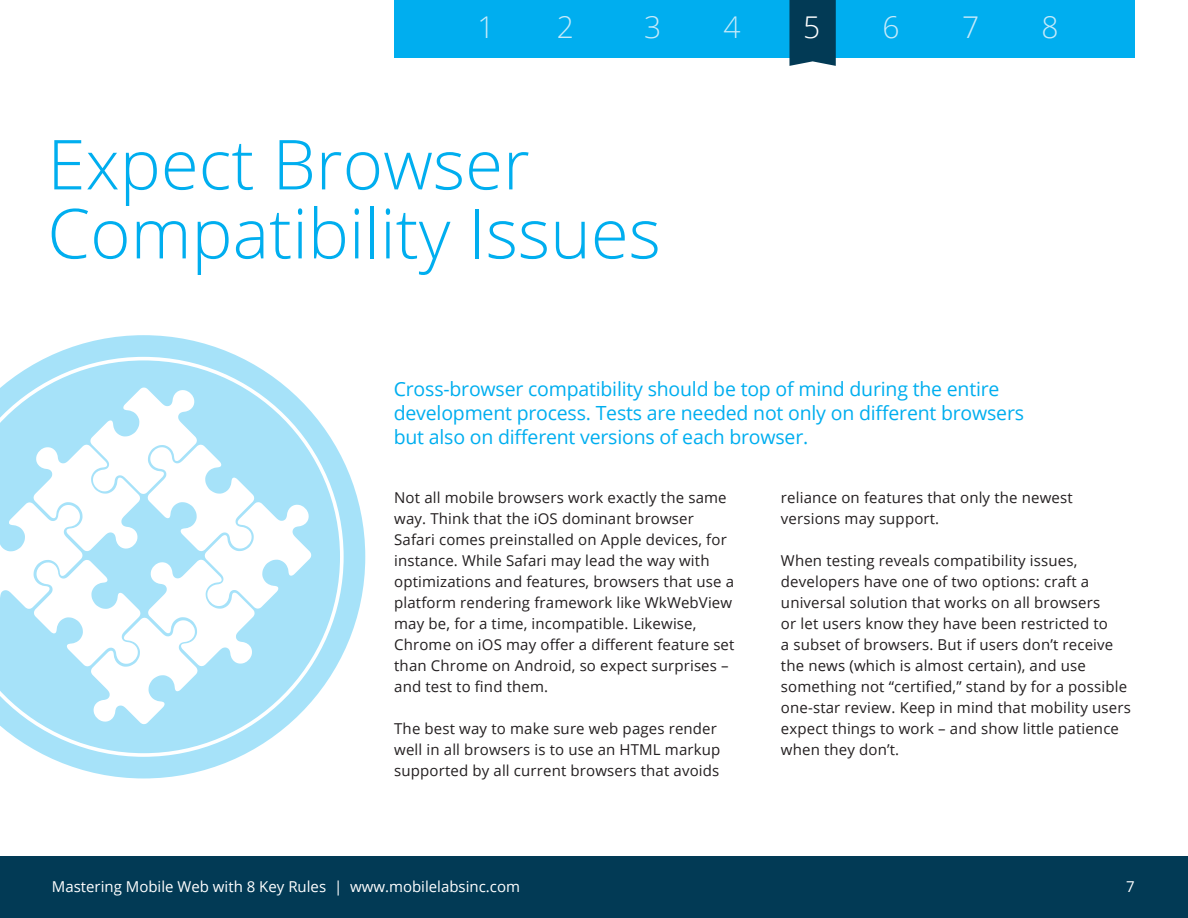
<style>
.page{position:relative;width:1188px;height:918px;background:#fff}
.page>*{position:absolute;margin:0;border:0;box-sizing:border-box;transform-origin:0 0}
.t1{font:300 69px/69px "Open Sans";color:#00aeef}
.t2{font:300 30px "Open Sans";color:#c6eafa}
.t3{font:300 30px "Open Sans";color:#fff}
.t4{font:19.5px/24px "Open Sans";letter-spacing:-.01em;color:#00aeef}
.t5{font:15px/21px "Open Sans";letter-spacing:.01em;color:#231f20}
.t6{font:15px "Open Sans";color:#fff}
</style>
<div class="page">
<div style="left:0;top:856px;width:1188px;height:62px;background:#023a55"></div>
<div style="left:394px;top:0;width:741px;height:57px;background:#00aeef"></div>
<svg style="left:48px;top:335px;width:317px;height:443px"></svg>
<svg style="left:0;top:357px;width:344px;height:400px"></svg>
<svg style="left:0;top:387px;width:312px;height:338px"></svg>
<svg style="left:789px;top:0;width:47px;height:66px;background:#0b425d"></svg>
<p class="t2" style="left:477px;top:6px;width:19px">1</p>
<p class="t2" style="left:557px;top:6px;width:19px">2</p>
<p class="t2" style="left:644px;top:6px;width:19px">3</p>
<p class="t2" style="left:724px;top:6px;width:19px">4</p>
<p class="t3" style="left:803px;top:6px;width:19px">5</p>
<p class="t2" style="left:883px;top:6px;width:19px">6</p>
<p class="t2" style="left:962px;top:6px;width:19px">7</p>
<p class="t2" style="left:1042px;top:6px;width:19px">8</p>
<p class="t1" style="left:47px;top:128px;width:615px">Expect Browser<br>Compatibility Issues</p>
<p class="t4" style="left:394px;top:376px;width:632px">Cross-browser compatibility should be top of mind during the entire development process. Tests are needed not only on different browsers but also on different versions of each browser.</p>
<p class="t5" style="left:394px;top:487px;width:342px">Not all mobile browsers work exactly the same way. Think that the iOS dominant browser Safari comes preinstalled on Apple devices, for instance. While Safari may lead the way with optimizations and features, browsers that use a platform rendering framework like WkWebView may be, for a time, incompatible. Likewise, Chrome on iOS may offer a different feature set than Chrome on Android, so expect surprises – and test to find them.</p>
<p class="t5" style="left:394px;top:718px;width:328px">The best way to make sure web pages render well in all browsers is to use an HTML markup supported by all current browsers that avoids</p>
<p class="t5" style="left:781px;top:487px;width:293px">reliance on features that only the newest versions may support.</p>
<p class="t5" style="left:781px;top:550px;width:351px">When testing reveals compatibility issues, developers have one of two options: craft a universal solution that works on all browsers<br>or let users know they have been restricted to<br>a subset of browsers. But if users don’t receive the news (which is almost certain), and use something not “certified,” stand by for a possible one-star review. Keep in mind that mobility users expect things to work – and show little patience when they don’t.</p>
<p class="t6" style="left:52px;top:876px;width:470px">Mastering Mobile Web with 8 Key Rules | www.mobilelabsinc.com</p>
<p class="t6" style="left:1126px;top:876px;width:10px">7</p>
</div>
